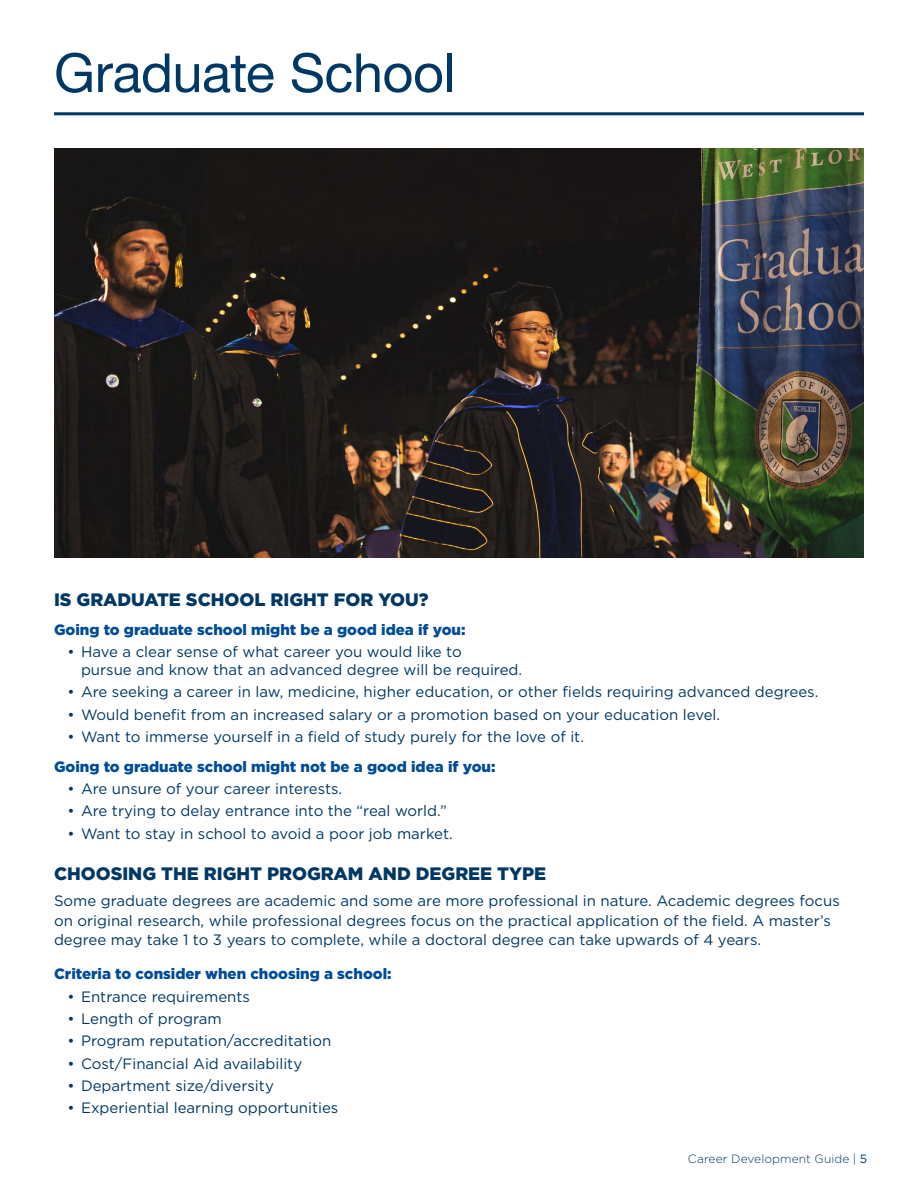
<style>
.page{position:relative;width:918px;height:1188px;background:#fff}
.page>*{position:absolute;margin:0;border:0;box-sizing:border-box;transform-origin:0 0}
.t1{font:54px "Helvetica Neue";letter-spacing:-.01em;color:#003865}
.Header_Midnight{font:900 18px "Gotham";color:#003865}
.Paragraph{font:15px/19.5px "Gotham";color:#003865}
.Header_2_UWF_Blue{font:900 15px "Gotham";color:#004c97}
.t2{font:300 12px "Gotham";letter-spacing:.01em;color:#003865}
.s1{font-weight:400}
</style>
<div class="page">
<img style="left:54px;top:148px;width:810px;height:409px">
<hr style="left:54px;top:112px;width:810px;height:3px;background:#003865">
<p class="t1" style="left:54px;top:34px;width:403px">Graduate School</p>
<p class="Header_Midnight" style="left:54px;top:587px;width:376px">IS GRADUATE SCHOOL RIGHT FOR YOU?</p>
<p class="Header_2_UWF_Blue" style="left:54px;top:619px;width:413px">Going to graduate school might be a good idea if you:</p>
<p class="Paragraph" style="left:81px;top:642px;width:440px;line-height:18px;text-indent:-14px">• Have a clear sense of what career you would like to<br>pursue and know that an advanced degree will be required.</p>
<p class="Paragraph" style="left:68px;top:682px;width:750px">• Are seeking a career in law, medicine, higher education, or other fields requiring advanced degrees.</p>
<p class="Paragraph" style="left:68px;top:704px;width:652px">• Would benefit from an increased salary or a promotion based on your education level.</p>
<p class="Paragraph" style="left:68px;top:727px;width:516px">• Want to immerse yourself in a field of study purely for the love of it.</p>
<p class="Header_2_UWF_Blue" style="left:54px;top:756px;width:443px">Going to graduate school might not be a good idea if you:</p>
<p class="Paragraph" style="left:68px;top:779px;width:274px">• Are unsure of your career interests.</p>
<p class="Paragraph" style="left:68px;top:801px;width:381px">• Are trying to delay entrance into the “real world.”</p>
<p class="Paragraph" style="left:68px;top:823px;width:385px">• Want to stay in school to avoid a poor job market.</p>
<p class="Header_Midnight" style="left:54px;top:861px;width:494px">CHOOSING THE RIGHT PROGRAM AND DEGREE TYPE</p>
<p class="Paragraph" style="left:54px;top:891px;width:787px">Some graduate degrees are academic and some are more professional in nature. Academic degrees focus on original research, while professional degrees focus on the practical application of the field. A master’s degree may take 1 to 3 years to complete, while a doctoral degree can take upwards of 4 years.</p>
<p class="Header_2_UWF_Blue" style="left:54px;top:964px;width:339px">Criteria to consider when choosing a school:</p>
<p class="Paragraph" style="left:68px;top:986px;width:184px">• Entrance requirements</p>
<p class="Paragraph" style="left:68px;top:1009px;width:156px">• Length of program</p>
<p class="Paragraph" style="left:68px;top:1031px;width:265px">• Program reputation/accreditation</p>
<p class="Paragraph" style="left:68px;top:1053px;width:236px">• Cost/Financial Aid availability</p>
<p class="Paragraph" style="left:68px;top:1076px;width:208px">• Department size/diversity</p>
<p class="Paragraph" style="left:68px;top:1098px;width:272px">• Experiential learning opportunities</p>
<p class="t2" style="left:688px;top:1151px;width:181px">Career Development Guide | <span class="s1">5</span></p>
</div>
